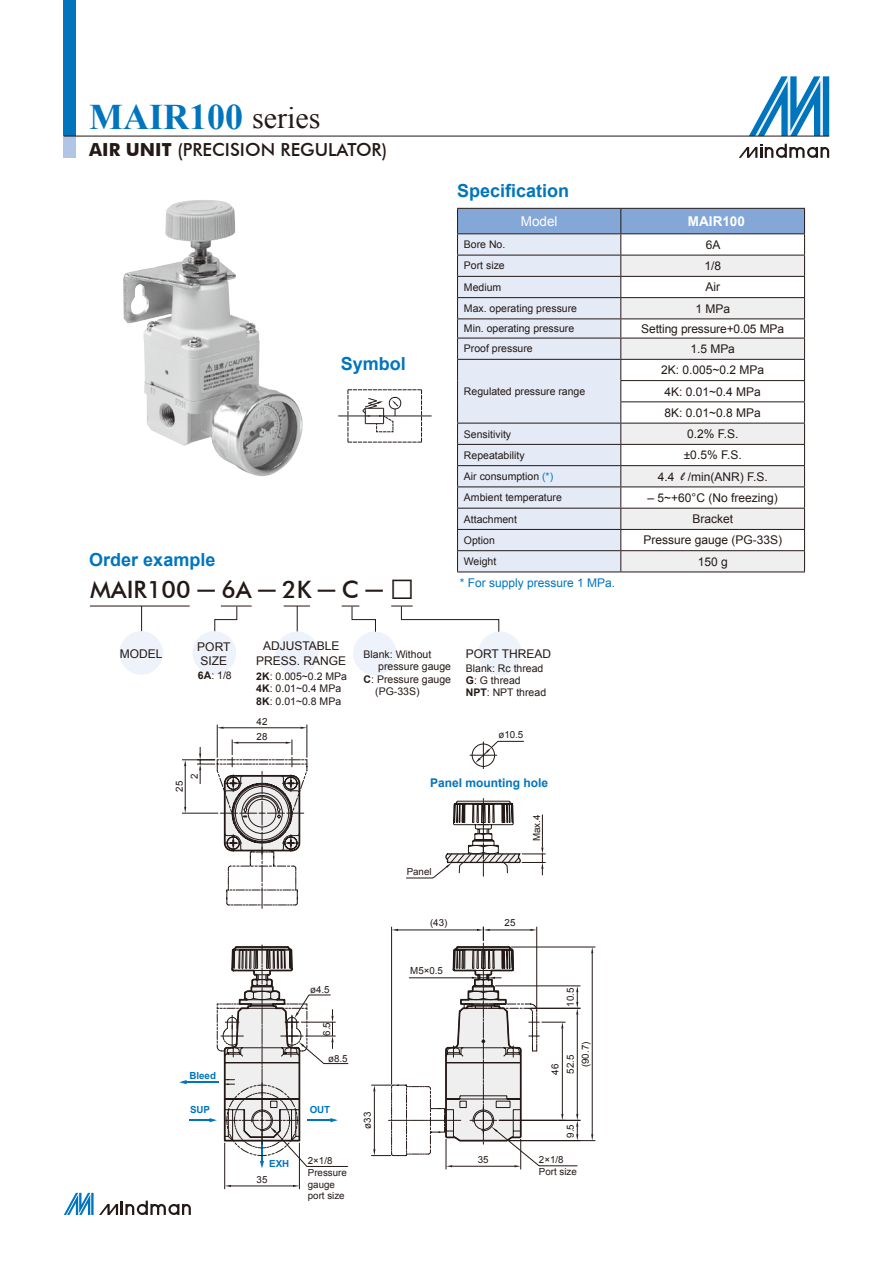
<style>
.page{position:relative;width:893px;height:1263px;background:#fff}
.page>*{position:absolute;margin:0;border:0;box-sizing:border-box;transform-origin:0 0}
.t1{font:700 36px "Times New Roman";color:#0075be}
.t2{font:500 24px "Futura BT";color:#231916}
.t3{font:700 18px "Arial";color:#0075be}
.t4{font:500 18px "Futura BT";color:#231916}
.t5{font:700 13.5px "Arial";color:#fff}
.t6{font:13.5px "Arial";color:#fff}
.t7{font:12px "Arial";color:#231916}
.t8{font:12px "Arial";color:#0075be}
.t9{font:700 12px "Arial";color:#0075be}
.t10{font:10.5px/12.6px "Arial";color:#231916}
.t11{font:9.75px/11.7px "Arial";color:#231916}
.t12{font:700 9.75px "Arial";color:#0075be}
.s1{font-weight:400;font-size:30px;color:#231916}
.s2{font-weight:700}
.s3{font-family:"Arial";font-weight:400}
.s4{font-family:"Arial";font-weight:400;font-size:42px}
.s5{color:#0075be}
.s6{font-family:"Brush Script BT"}
</style>
<div class="page">
<svg style="left:749px;top:76px;width:80px;height:60px"></svg>
<svg style="left:739px;top:144px;width:90px;height:14px"></svg>
<div style="left:64px;top:0;width:12px;height:136px;background:#0075be"></div>
<div style="left:64px;top:136px;width:12px;height:21px;background:#b1c5e6"></div>
<hr style="left:64px;top:136px;width:765px;height:1px;background:#231916">
<svg style="left:64px;top:1193px;width:127px;height:22px"></svg>
<svg style="left:457px;top:208px;width:348px;height:363px"></svg>
<hr style="left:457px;top:571px;width:164px;height:1px;background:#231916">
<hr style="left:621px;top:571px;width:184px;height:1px;background:#231916">
<svg style="left:214px;top:606px;width:24px;height:25px"></svg>
<svg style="left:141px;top:607px;width:1px;height:24px"></svg>
<hr style="left:90px;top:606px;width:100px;height:1px;background:#231916">
<hr style="left:221px;top:606px;width:31px;height:1px;background:#231916">
<svg style="left:342px;top:606px;width:34px;height:27px"></svg>
<svg style="left:284px;top:606px;width:26px;height:25px"></svg>
<svg style="left:391px;top:606px;width:109px;height:27px"></svg>
<div style="left:120px;top:632px;width:42px;height:42px;background:#eef2fa;border-radius:50%"></div>
<div style="left:120px;top:631px;width:43px;height:43px;border:1px solid #eef2fa;border-radius:50%"></div>
<div style="left:193px;top:632px;width:43px;height:42px;background:#eef2fa;border-radius:50%"></div>
<div style="left:193px;top:631px;width:43px;height:43px;border:1px solid #eef2fa;border-radius:50%"></div>
<div style="left:276px;top:632px;width:42px;height:43px;background:#eef2fa;border-radius:50%"></div>
<div style="left:276px;top:632px;width:43px;height:43px;border:1px solid #eef2fa;border-radius:50%"></div>
<div style="left:479px;top:632px;width:42px;height:43px;background:#eef2fa;border-radius:50%"></div>
<div style="left:478px;top:632px;width:43px;height:43px;border:1px solid #eef2fa;border-radius:50%"></div>
<div style="left:353px;top:632px;width:43px;height:43px;background:#eef2fa;border-radius:50%"></div>
<div style="left:353px;top:632px;width:43px;height:43px;border:1px solid #eef2fa;border-radius:50%"></div>
<svg style="left:300px;top:727px;width:7px;height:2px"></svg>
<hr style="left:217px;top:724px;width:1px;height:34px;background:#231916">
<hr style="left:307px;top:724px;width:1px;height:34px;background:#231916">
<hr style="left:224px;top:727px;width:76px;height:1px;background:#231916">
<hr style="left:446px;top:1139px;width:1px;height:30px;background:#231916">
<hr style="left:520px;top:1139px;width:1px;height:30px;background:#231916">
<svg style="left:225px;top:1185px;width:6px;height:2px"></svg>
<svg style="left:293px;top:1185px;width:6px;height:2px"></svg>
<hr style="left:224px;top:1143px;width:1px;height:46px;background:#231916">
<hr style="left:299px;top:1143px;width:1px;height:46px;background:#231916">
<hr style="left:231px;top:1186px;width:62px;height:1px;background:#231916">
<hr style="left:499px;top:1120px;width:81px;height:1px;background:#231916">
<hr style="left:509px;top:1140px;width:86px;height:1px;background:#231916">
<hr style="left:511px;top:947px;width:84px;height:1px;background:#231916">
<hr style="left:592px;top:953px;width:1px;height:181px;background:#231916">
<hr style="left:529px;top:1008px;width:51px;height:1px;background:#231916">
<hr style="left:495px;top:985px;width:85px;height:1px;background:#231916">
<svg style="left:406px;top:798px;width:140px;height:80px"></svg>
<svg style="left:470px;top:741px;width:54px;height:27px"></svg>
<svg style="left:371px;top:927px;width:207px;height:240px"></svg>
<svg style="left:179px;top:739px;width:170px;height:429px"></svg>
<hr style="left:384px;top:416px;width:48px;height:1px;background:#231916">
<svg style="left:338px;top:389px;width:84px;height:54px"></svg>
<img style="left:123px;top:200px;width:180px;height:276px">
<p class="t1" style="left:89px;top:92px;width:233px">MAIR100 <span class="s1">series</span></p>
<p class="t4" style="left:89px;top:139px;width:299px"><span class="s2">AIR UNIT</span> (PRECISION REGULATOR)</p>
<p class="t3" style="left:89px;top:548px;width:128px">Order example</p>
<p class="t3" style="left:341px;top:352px;width:67px">Symbol</p>
<p class="t2" style="left:90px;top:575px;width:326px">MAIR100 <span class="s3">─</span> 6A <span class="s3">─</span> 2K <span class="s3">─</span> C <span class="s3">─</span> <span class="s4">□</span></p>
<p class="t3" style="left:457px;top:179px;width:114px">Specification</p>
<p class="t6" style="left:521px;top:212px;width:38px">Model</p>
<p class="t5" style="left:688px;top:212px;width:59px">MAIR100</p>
<p class="t10" style="left:464px;top:238px;width:43px">Bore No.</p>
<p class="t7" style="left:706px;top:237px;width:16px">6A</p>
<p class="t10" style="left:464px;top:260px;width:42px">Port size</p>
<p class="t7" style="left:704px;top:258px;width:18px">1/8</p>
<p class="t10" style="left:464px;top:281px;width:39px">Medium</p>
<p class="t7" style="left:705px;top:279px;width:16px">Air</p>
<p class="t10" style="left:464px;top:302px;width:115px">Max. operating pressure</p>
<p class="t7" style="left:695px;top:300px;width:36px">1 MPa</p>
<p class="t10" style="left:464px;top:322px;width:112px">Min. operating pressure</p>
<p class="t7" style="left:641px;top:321px;width:144px">Setting pressure+0.05 MPa</p>
<p class="t10" style="left:464px;top:343px;width:70px">Proof pressure</p>
<p class="t7" style="left:690px;top:341px;width:46px">1.5 MPa</p>
<p class="t10" style="left:464px;top:385px;width:123px">Regulated pressure range</p>
<p class="t7" style="left:661px;top:362px;width:105px">2K: 0.005~0.2 MPa</p>
<p class="t7" style="left:664px;top:383px;width:98px">4K: 0.01~0.4 MPa</p>
<p class="t7" style="left:664px;top:405px;width:98px">8K: 0.01~0.8 MPa</p>
<p class="t10" style="left:464px;top:428px;width:49px">Sensitivity</p>
<p class="t7" style="left:687px;top:426px;width:53px">0.2% F.S.</p>
<p class="t10" style="left:464px;top:449px;width:62px">Repeatability</p>
<p class="t7" style="left:684px;top:447px;width:59px">±0.5% F.S.</p>
<p class="t10" style="left:464px;top:470px;width:91px">Air consumption <span class="s5">(*)</span></p>
<p class="t7" style="left:658px;top:468px;width:111px">4.4 <span class="s6">l</span> /min(ANR) F.S.</p>
<p class="t10" style="left:464px;top:491px;width:100px">Ambient temperature</p>
<p class="t7" style="left:648px;top:490px;width:132px">– 5~+60°C (No freezing)</p>
<p class="t10" style="left:464px;top:513px;width:55px">Attachment</p>
<p class="t7" style="left:692px;top:511px;width:42px">Bracket</p>
<p class="t10" style="left:464px;top:534px;width:32px">Option</p>
<p class="t7" style="left:643px;top:532px;width:140px">Pressure gauge (PG-33S)</p>
<p class="t10" style="left:464px;top:555px;width:34px">Weight</p>
<p class="t7" style="left:698px;top:553px;width:32px">150 g</p>
<p class="t8" style="left:460px;top:575px;width:157px">* For supply pressure 1 MPa.</p>
<p class="t7" style="left:120px;top:646px;width:44px">MODEL</p>
<p class="t7" style="left:197px;top:638px;width:35px">PORT</p>
<p class="t7" style="left:200px;top:653px;width:28px">SIZE</p>
<p class="t10" style="left:198px;top:669px;width:35px"><span class="s2">6A</span>: 1/8</p>
<p class="t11" style="left:189px;top:779px;width:7px;rotate:-90deg">2</p>
<p class="t11" style="left:174px;top:792px;width:12px;rotate:-90deg">25</p>
<p class="t7" style="left:263px;top:638px;width:78px">ADJUSTABLE</p>
<p class="t7" style="left:256px;top:653px;width:92px">PRESS. RANGE</p>
<p class="t10" style="left:256px;top:670px;width:92px"><span class="s2">2K</span>: 0.005~0.2 MPa</p>
<p class="t10" style="left:256px;top:683px;width:86px"><span class="s2">4K</span>: 0.01~0.4 MPa</p>
<p class="t10" style="left:256px;top:695px;width:86px"><span class="s2">8K</span>: 0.01~0.8 MPa</p>
<p class="t11" style="left:257px;top:715px;width:12px">42</p>
<p class="t11" style="left:257px;top:730px;width:12px">28</p>
<p class="t10" style="left:364px;top:648px;width:69px">Blank: Without</p>
<p class="t10" style="left:378px;top:660px;width:74px">pressure gauge</p>
<p class="t10" style="left:375px;top:673px;width:77px;text-indent:-12px"><span class="s2">C</span>: Pressure gauge (PG-33S)</p>
<p class="t7" style="left:466px;top:646px;width:87px">PORT THREAD</p>
<p class="t10" style="left:466px;top:662px;width:79px">Blank: Rc thread</p>
<p class="t10" style="left:466px;top:674px;width:56px"><span class="s2">G</span>: G thread</p>
<p class="t10" style="left:466px;top:686px;width:82px"><span class="s2">NPT</span>: NPT thread</p>
<p class="t11" style="left:498px;top:729px;width:26px">ø10.5</p>
<p class="t9" style="left:430px;top:775px;width:120px">Panel mounting hole</p>
<p class="t11" style="left:407px;top:866px;width:26px">Panel</p>
<p class="t11" style="left:531px;top:841px;width:28px;rotate:-90deg">Max.4</p>
<p class="t11" style="left:430px;top:916px;width:19px">(43)</p>
<p class="t11" style="left:505px;top:916px;width:12px">25</p>
<p class="t11" style="left:410px;top:965px;width:34px">M5×0.5</p>
<p class="t11" style="left:310px;top:984px;width:21px">ø4.5</p>
<p class="t11" style="left:321px;top:1036px;width:15px;rotate:-90deg">6.5</p>
<p class="t11" style="left:565px;top:1006px;width:20px;rotate:-90deg">10.5</p>
<p class="t12" style="left:189px;top:1069px;width:28px">Bleed</p>
<p class="t11" style="left:328px;top:1053px;width:21px">ø8.5</p>
<p class="t11" style="left:549px;top:1075px;width:12px;rotate:-90deg">46</p>
<p class="t11" style="left:580px;top:1067px;width:27px;rotate:-90deg">(90.7)</p>
<p class="t11" style="left:565px;top:1074px;width:20px;rotate:-90deg">52.5</p>
<p class="t12" style="left:190px;top:1103px;width:22px">SUP</p>
<p class="t12" style="left:310px;top:1103px;width:22px">OUT</p>
<p class="t11" style="left:362px;top:1128px;width:18px;rotate:-90deg">ø33</p>
<p class="t11" style="left:565px;top:1138px;width:15px;rotate:-90deg">9.5</p>
<p class="t12" style="left:269px;top:1157px;width:22px">EXH</p>
<p class="t11" style="left:257px;top:1174px;width:12px">35</p>
<p class="t11" style="left:308px;top:1155px;width:26px">2×1/8</p>
<p class="t11" style="left:308px;top:1167px;width:41px">Pressure gauge port size</p>
<p class="t11" style="left:478px;top:1154px;width:12px">35</p>
<p class="t11" style="left:539px;top:1154px;width:26px">2×1/8</p>
<p class="t11" style="left:539px;top:1166px;width:39px">Port size</p>
</div>
